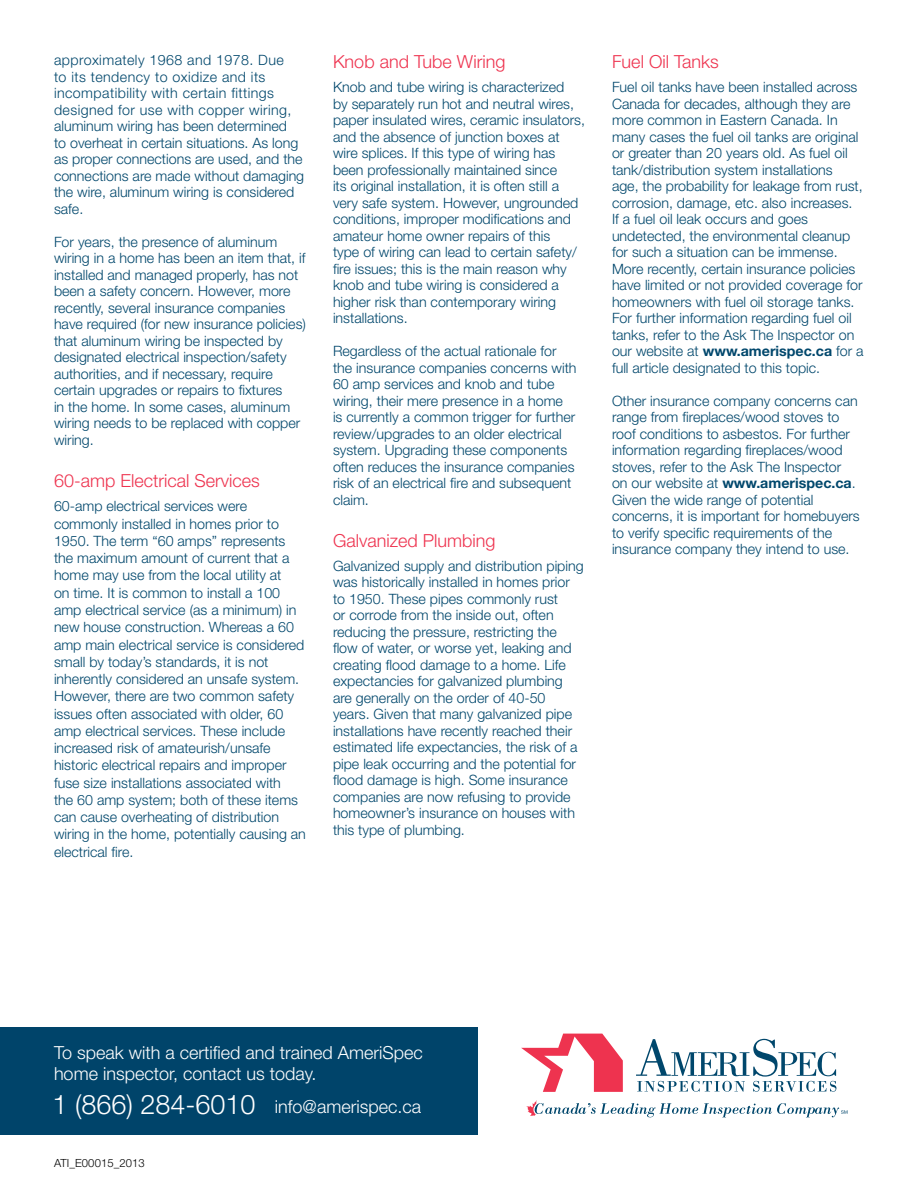
<style>
.page{position:relative;width:918px;height:1188px;background:#fff}
.page>*{position:absolute;margin:0;border:0;box-sizing:border-box;transform-origin:0 0}
.t1{font:300 18px/21px "Helvetica Neue";color:#fff}
.t2{font:300 18px "Helvetica Neue";color:#ee334f}
.t3{font:300 14.25px/16.5px "Helvetica Neue";color:#00476c}
.t4{font:300 11.25px "Helvetica Neue";letter-spacing:.01em;color:#000}
.s1{font-weight:700}
.s2{font-size:27px}
</style>
<div class="page">
<div style="left:0;top:1027px;width:478px;height:108px;background:#00446a"></div>
<svg style="left:521px;top:1034px;width:102px;height:58px"></svg>
<svg style="left:636px;top:1039px;width:200px;height:53px"></svg>
<svg style="left:526px;top:1100px;width:322px;height:17px"></svg>
<p class="t3" style="left:54px;top:52px;width:252px">approximately 1968 and 1978. Due<br>to its tendency to oxidize and its incompatibility with certain fittings designed for use with copper wiring, aluminum wiring has been determined<br>to overheat in certain situations. As long as proper connections are used, and the connections are made without damaging the wire, aluminum wiring is considered safe.</p>
<p class="t3" style="left:54px;top:233px;width:253px">For years, the presence of aluminum wiring in a home has been an item that, if installed and managed properly, has not been a safety concern. However, more recently, several insurance companies have required (for new insurance policies) that aluminum wiring be inspected by designated electrical inspection/safety authorities, and if necessary, require certain upgrades or repairs to fixtures<br>in the home. In some cases, aluminum wiring needs to be replaced with copper wiring.</p>
<p class="t2" style="left:54px;top:469px;width:207px">60-amp Electrical Services</p>
<p class="t3" style="left:54px;top:497px;width:253px;line-height:17.2px">60-amp electrical services were commonly installed in homes prior to 1950. The term “60 amps” represents the maximum amount of current that a home may use from the local utility at<br>on time. It is common to install a 100 amp electrical service (as a minimum) in new house construction. Whereas a 60 amp main electrical service is considered small by today’s standards, it is not inherently considered an unsafe system.<br>However, there are two common safety issues often associated with older, 60 amp electrical services. These include increased risk of amateurish/unsafe historic electrical repairs and improper fuse size installations associated with<br>the 60 amp system; both of these items can cause overheating of distribution wiring in the home, potentially causing an electrical fire.</p>
<p class="t2" style="left:333px;top:51px;width:174px">Knob and Tube Wiring</p>
<p class="t3" style="left:333px;top:79px;width:253px">Knob and tube wiring is characterized<br>by separately run hot and neutral wires, paper insulated wires, ceramic insulators, and the absence of junction boxes at wire splices. If this type of wiring has been professionally maintained since<br>its original installation, it is often still a very safe system. However, ungrounded conditions, improper modifications and amateur home owner repairs of this<br>type of wiring can lead to certain safety/ fire issues; this is the main reason why knob and tube wiring is considered a higher risk than contemporary wiring installations.</p>
<p class="t3" style="left:333px;top:343px;width:245px">Regardless of the actual rationale for the insurance companies concerns with 60 amp services and knob and tube wiring, their mere presence in a home<br>is currently a common trigger for further review/upgrades to an older electrical system. Upgrading these components often reduces the insurance companies risk of an electrical fire and subsequent claim.</p>
<p class="t2" style="left:333px;top:529px;width:164px">Galvanized Plumbing</p>
<p class="t3" style="left:333px;top:557px;width:252px">Galvanized supply and distribution piping was historically installed in homes prior to 1950. These pipes commonly rust<br>or corrode from the inside out, often reducing the pressure, restricting the flow of water, or worse yet, leaking and creating flood damage to a home. Life expectancies for galvanized plumbing are generally on the order of 40-50 years. Given that many galvanized pipe installations have recently reached their estimated life expectancies, the risk of a pipe leak occurring and the potential for flood damage is high. Some insurance companies are now refusing to provide homeowner’s insurance on houses with this type of plumbing.</p>
<p class="t2" style="left:612px;top:51px;width:108px">Fuel Oil Tanks</p>
<p class="t3" style="left:612px;top:79px;width:253px">Fuel oil tanks have been installed across Canada for decades, although they are more common in Eastern Canada. In many cases the fuel oil tanks are original or greater than 20 years old. As fuel oil tank/distribution system installations<br>age, the probability for leakage from rust, corrosion, damage, etc. also increases.<br>If a fuel oil leak occurs and goes undetected, the environmental cleanup for such a situation can be immense.<br>More recently, certain insurance policies have limited or not provided coverage for homeowners with fuel oil storage tanks.<br>For further information regarding fuel oil tanks, refer to the Ask The Inspector on our website at <span class="s1">www.amerispec.ca</span> for a full article designated to this topic.</p>
<p class="t3" style="left:612px;top:392px;width:249px">Other insurance company concerns can range from fireplaces/wood stoves to roof conditions to asbestos. For further information regarding fireplaces/wood stoves, refer to the Ask The Inspector on our website at <span class="s1">www.amerispec.ca</span>.<br>Given the wide range of potential concerns, it is important for homebuyers to verify specific requirements of the insurance company they intend to use.</p>
<p class="t1" style="left:54px;top:1042px;width:370px">To speak with a certified and trained AmeriSpec home inspector, contact us today.</p>
<p class="t1" style="left:52px;top:1096px;width:370px"><span class="s2">1 (866) 284-6010</span> info@amerispec.ca</p>
<p class="t4" style="left:54px;top:1156px;width:92px">ATI_E00015_2013</p>
</div>
